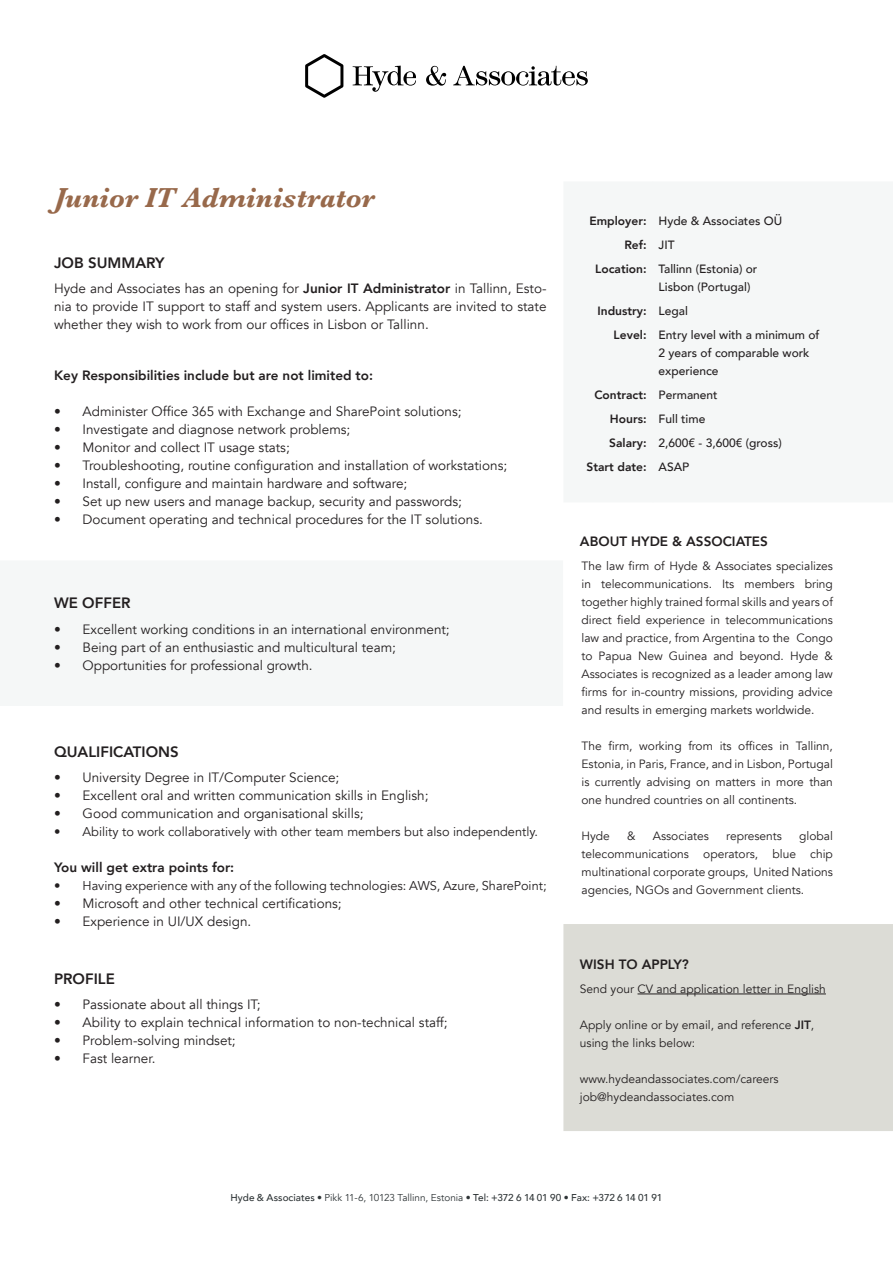
<style>
.page{position:relative;width:893px;height:1263px;background:#fff}
.page>*{position:absolute;margin:0;border:0;box-sizing:border-box;transform-origin:0 0}
.t1{font:italic 700 28.5px "Baskerville";color:#98694b}
.t2{font:800 15px "Avenir";color:#231f20}
.t3{font:13.5px/18px "Avenir";color:#231f20;text-align:justify}
.t4{font:800 13.5px "Avenir";color:#231f20}
.t5{font:12.75px "Avenir";color:#231f20}
.t6{font:12px/18px "Avenir";color:#231f20;text-align:justify}
.t7{font:500 12px "Avenir";color:#231f20}
.t8{font:800 12px "Avenir";color:#231f20}
.Brødtekst{font:500 9.9px "Avenir";letter-spacing:-.005em;color:#2e3436}
.s1{font-weight:800}
.s2{font-weight:400}
</style>
<div class="page">
<svg style="left:426px;top:66px;width:20px;height:20px"></svg>
<svg style="left:353px;top:66px;width:63px;height:26px"></svg>
<svg style="left:453px;top:66px;width:135px;height:20px"></svg>
<svg style="left:305px;top:54px;width:38px;height:44px"></svg>
<div style="left:563px;top:924px;width:330px;height:207px;background:#dcdcd6"></div>
<hr style="left:637px;top:994px;width:189px;height:1px;background:#231f20">
<p class="t1" style="left:54px;top:178px;width:322px">Junior IT Administrator</p>
<p class="t2" style="left:54px;top:249px;width:112px">JOB SUMMARY</p>
<p class="t3" style="left:54px;top:280px;width:494px">Hyde and Associates has an opening for <span class="s1">Junior IT Administrator</span> in Tallinn, Esto&shy;nia to provide IT support to staff and system users. Applicants are invited to state whether they wish to work from our offices in Lisbon or Tallinn.</p>
<p class="t4" style="left:54px;top:363px;width:321px">Key Responsibilities include but are not limited to:</p>
<p class="t3" style="left:54px;top:403px;width:409px">• Administer Office 365 with Exchange and SharePoint solutions;</p>
<p class="t3" style="left:54px;top:421px;width:298px">• Investigate and diagnose network problems;</p>
<p class="t3" style="left:54px;top:439px;width:237px">• Monitor and collect IT usage stats;</p>
<p class="t3" style="left:54px;top:457px;width:455px">• Troubleshooting, routine configuration and installation of workstations;</p>
<p class="t3" style="left:54px;top:475px;width:355px">• Install, configure and maintain hardware and software;</p>
<p class="t3" style="left:54px;top:493px;width:409px">• Set up new users and manage backup, security and passwords;</p>
<p class="t3" style="left:54px;top:511px;width:430px">• Document operating and technical procedures for the IT solutions.</p>
<p class="t2" style="left:54px;top:589px;width:78px">WE OFFER</p>
<p class="t3" style="left:54px;top:620px;width:397px">• Excellent working conditions in an international environment;</p>
<p class="t3" style="left:54px;top:638px;width:343px">• Being part of an enthusiastic and multicultural team;</p>
<p class="t3" style="left:54px;top:656px;width:260px">• Opportunities for professional growth.</p>
<p class="t2" style="left:54px;top:738px;width:126px">QUALIFICATIONS</p>
<p class="t3" style="left:54px;top:769px;width:287px">• University Degree in IT/Computer Science;</p>
<p class="t3" style="left:54px;top:787px;width:376px">• Excellent oral and written communication skills in English;</p>
<p class="t3" style="left:54px;top:805px;width:311px">• Good communication and organisational skills;</p>
<p class="t5" style="left:54px;top:824px;width:485px">• Ability to work collaboratively with other team members but also independently.</p>
<p class="t4" style="left:54px;top:855px;width:182px">You will get extra points for:</p>
<p class="t5" style="left:54px;top:878px;width:494px">• Having experience with any of the following technologies: AWS, Azure, SharePoint;</p>
<p class="t3" style="left:54px;top:895px;width:289px">• Microsoft and other technical certifications;</p>
<p class="t3" style="left:54px;top:913px;width:199px">• Experience in UI/UX design.</p>
<p class="t2" style="left:54px;top:964px;width:62px">PROFILE</p>
<p class="t3" style="left:54px;top:995px;width:208px">• Passionate about all things IT;</p>
<p class="t3" style="left:54px;top:1013px;width:395px">• Ability to explain technical information to non-technical staff;</p>
<p class="t3" style="left:54px;top:1031px;width:183px">• Problem-solving mindset;</p>
<p class="t3" style="left:54px;top:1049px;width:103px">• Fast learner.</p>
<p class="t8" style="left:589px;top:210px;width:59px">Employer:</p>
<p class="t7" style="left:658px;top:210px;width:125px">Hyde &amp; Associates OÜ</p>
<p class="t8" style="left:624px;top:234px;width:24px">Ref:</p>
<p class="t7" style="left:658px;top:234px;width:18px">JIT</p>
<p class="t8" style="left:595px;top:258px;width:53px">Location:</p>
<p class="t7" style="left:658px;top:258px;width:100px">Tallinn (Estonia) or</p>
<p class="t7" style="left:658px;top:276px;width:93px">Lisbon (Portugal)</p>
<p class="t8" style="left:597px;top:300px;width:51px">Industry:</p>
<p class="t7" style="left:658px;top:300px;width:31px">Legal</p>
<p class="t8" style="left:614px;top:324px;width:34px">Level:</p>
<p class="t7" style="left:658px;top:324px;width:162px">Entry level with a minimum of</p>
<p class="t7" style="left:658px;top:342px;width:152px">2 years of comparable work</p>
<p class="t7" style="left:658px;top:360px;width:62px">experience</p>
<p class="t8" style="left:594px;top:384px;width:54px">Contract:</p>
<p class="t7" style="left:658px;top:384px;width:61px">Permanent</p>
<p class="t8" style="left:610px;top:408px;width:38px">Hours:</p>
<p class="t7" style="left:658px;top:408px;width:48px">Full time</p>
<p class="t8" style="left:609px;top:432px;width:39px">Salary:</p>
<p class="t7" style="left:658px;top:432px;width:125px">2,600€ - 3,600€ (gross)</p>
<p class="t8" style="left:587px;top:456px;width:61px">Start date:</p>
<p class="t7" style="left:658px;top:456px;width:32px">ASAP</p>
<p class="t4" style="left:580px;top:529px;width:189px">ABOUT HYDE &amp; ASSOCIATES</p>
<p class="t6" style="left:581px;top:557px;width:253px">The law firm of Hyde &amp; Associates specializes in telecommunications. Its members bring together highly trained formal skills and years of direct field experience in telecommunications law and practice, from Argentina to the Congo to Papua New Guinea and beyond. Hyde &amp; Associates is recognized as a leader among law firms for in-country missions, providing advice and results in emerging markets worldwide.</p>
<p class="t6" style="left:581px;top:737px;width:253px">The firm, working from its offices in Tallinn, Estonia, in Paris, France, and in Lisbon, Portugal is currently advising on matters in more than one hundred countries on all continents.</p>
<p class="t6" style="left:581px;top:827px;width:30px">Hyde</p>
<p class="t6" style="left:627px;top:827px;width:10px">&amp;</p>
<p class="t6" style="left:653px;top:827px;width:58px">Associates</p>
<p class="t6" style="left:726px;top:827px;width:57px">represents</p>
<p class="t6" style="left:581px;top:827px;width:253px;text-indent:218px">global telecommunications operators, blue chip multinational corporate groups, United Nations agencies, NGOs and Government clients.</p>
<p class="t4" style="left:580px;top:952px;width:110px">WISH TO APPLY?</p>
<p class="t6" style="left:580px;top:980px;width:247px">Send your CV and application letter in English</p>
<p class="t6" style="left:580px;top:1016px;width:236px">Apply online or by email, and reference <span class="s1">JIT</span>,</p>
<p class="t6" style="left:580px;top:1034px;width:117px">using the links below:</p>
<p class="t6" style="left:580px;top:1070px;width:200px">www.hydeandassociates.com/careers</p>
<p class="t6" style="left:580px;top:1088px;width:156px">job@hydeandassociates.com</p>
<p class="Brødtekst" style="left:231px;top:1189px;width:433px">Hyde &amp; Associates • <span class="s2">Pikk 11-6, 10123 Tallinn, Estonia</span> • Tel: +372 6 14 01 90 • Fax: +372 6 14 01 91</p>
</div>
